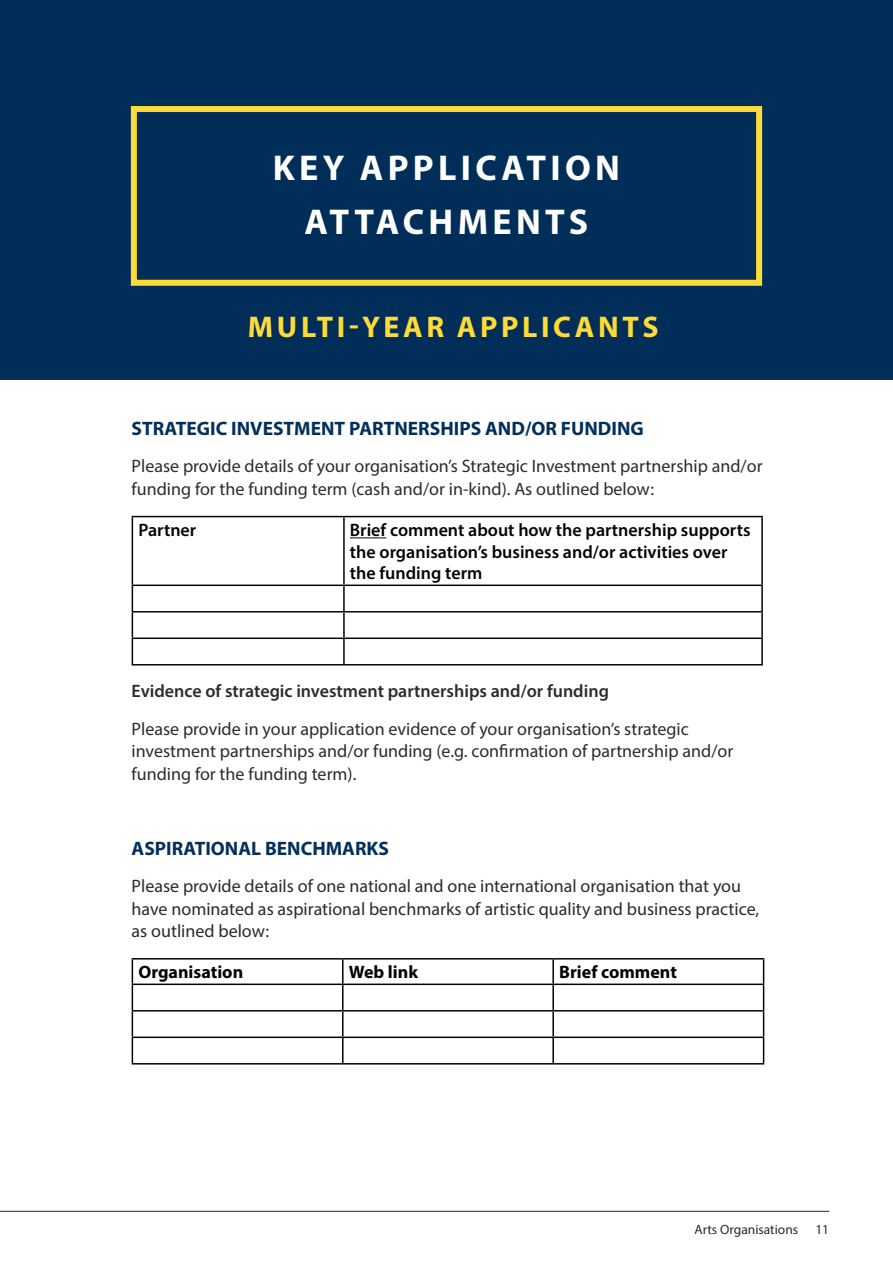
<style>
.page{position:relative;width:893px;height:1263px;background:#fff}
.page>*{position:absolute;margin:0;border:0;box-sizing:border-box;transform-origin:0 0}
.t1{font:700 36px/54px "Myriad Pro";letter-spacing:.12em;color:#fff;text-align:center}
.t2{font:700 30px "Myriad Pro";letter-spacing:.12em;color:#ffdb38}
.t3{font:700 19.5px "Myriad Pro";color:#002e59}
.t4{font:18px/22.5px "Myriad Pro";color:#292927}
.t5{font:18px/22.5px "Myriad Pro";color:#292826}
.t6{font:600 18px/21.6px "Myriad Pro";color:#000}
.t7{font:600 18px "Myriad Pro";color:#292927}
.t8{font:700 18px "Myriad Pro";color:#000}
.t9{font:13.5px "Myriad Pro";color:#292927}
</style>
<div class="page">
<div style="left:0;top:0;width:893px;height:380px;background:#002e59"></div>
<div style="left:131px;top:106px;width:631px;height:180px;border:6px solid #ffdb38"></div>
<hr style="left:0;top:1211px;width:829px;height:1px;background:#292927">
<hr style="left:132px;top:516px;width:212px;height:1px;background:#000">
<hr style="left:132px;top:517px;width:1px;height:67px;background:#000">
<hr style="left:344px;top:516px;width:419px;height:1px;background:#000">
<hr style="left:343px;top:517px;width:2px;height:67px;background:#000">
<hr style="left:761px;top:517px;width:2px;height:67px;background:#000">
<hr style="left:132px;top:584px;width:212px;height:2px;background:#000">
<hr style="left:344px;top:584px;width:419px;height:2px;background:#000">
<hr style="left:343px;top:586px;width:2px;height:25px;background:#000">
<hr style="left:761px;top:586px;width:2px;height:25px;background:#000">
<hr style="left:132px;top:611px;width:212px;height:1px;background:#000">
<hr style="left:344px;top:611px;width:419px;height:1px;background:#000">
<hr style="left:343px;top:612px;width:2px;height:25px;background:#000">
<hr style="left:761px;top:612px;width:2px;height:25px;background:#000">
<hr style="left:132px;top:637px;width:212px;height:2px;background:#000">
<svg style="left:132px;top:586px;width:1px;height:78px"></svg>
<hr style="left:344px;top:637px;width:419px;height:2px;background:#000">
<hr style="left:343px;top:639px;width:2px;height:25px;background:#000">
<hr style="left:761px;top:639px;width:2px;height:25px;background:#000">
<hr style="left:132px;top:664px;width:212px;height:1px;background:#000">
<hr style="left:344px;top:664px;width:419px;height:1px;background:#000">
<hr style="left:350px;top:537px;width:36px;height:1px;background:#000">
<hr style="left:132px;top:958px;width:211px;height:1px;background:#000">
<hr style="left:343px;top:958px;width:210px;height:1px;background:#000">
<hr style="left:342px;top:959px;width:2px;height:24px;background:#000">
<hr style="left:553px;top:958px;width:211px;height:1px;background:#000">
<hr style="left:552px;top:959px;width:2px;height:24px;background:#000">
<hr style="left:132px;top:983px;width:211px;height:2px;background:#000">
<hr style="left:343px;top:983px;width:210px;height:2px;background:#000">
<hr style="left:342px;top:985px;width:2px;height:25px;background:#000">
<hr style="left:553px;top:983px;width:211px;height:2px;background:#000">
<hr style="left:552px;top:985px;width:2px;height:25px;background:#000">
<hr style="left:132px;top:1010px;width:211px;height:1px;background:#000">
<hr style="left:343px;top:1010px;width:210px;height:1px;background:#000">
<hr style="left:342px;top:1011px;width:2px;height:25px;background:#000">
<hr style="left:553px;top:1010px;width:211px;height:1px;background:#000">
<hr style="left:552px;top:1011px;width:2px;height:25px;background:#000">
<hr style="left:132px;top:1036px;width:211px;height:2px;background:#000">
<svg style="left:132px;top:959px;width:1px;height:104px"></svg>
<hr style="left:343px;top:1036px;width:210px;height:2px;background:#000">
<hr style="left:342px;top:1038px;width:2px;height:25px;background:#000">
<hr style="left:553px;top:1036px;width:211px;height:2px;background:#000">
<hr style="left:552px;top:1038px;width:2px;height:25px;background:#000">
<svg style="left:763px;top:959px;width:1px;height:104px"></svg>
<hr style="left:132px;top:1063px;width:211px;height:1px;background:#000">
<hr style="left:343px;top:1063px;width:210px;height:1px;background:#000">
<hr style="left:553px;top:1063px;width:211px;height:1px;background:#000">
<h1 class="t1" style="left:273px;top:140px;width:349px">KEY APPLICATION<br>ATTACHMENTS</h1>
<h2 class="t2" style="left:248px;top:307px;width:412px">MULTI-YEAR APPLICANTS</h2>
<p class="t3" style="left:132px;top:415px;width:514px">STRATEGIC INVESTMENT PARTNERSHIPS AND/OR FUNDING</p>
<p class="t4" style="left:132px;top:455px;width:632px">Please provide details of your organisation’s Strategic Investment partnership and/or funding for the funding term (cash and/or in-kind). As outlined below:</p>
<p class="t6" style="left:138px;top:519px;width:59px">Partner</p>
<p class="t6" style="left:350px;top:519px;width:402px">Brief comment about how the partnership supports the organisation’s business and/or activities over the funding term</p>
<p class="t7" style="left:132px;top:679px;width:479px">Evidence of strategic investment partnerships and/or funding</p>
<p class="t4" style="left:132px;top:717px;width:603px">Please provide in your application evidence of your organisation’s strategic investment partnerships and/or funding (e.g. confirmation of partnership and/or funding for the funding term).</p>
<p class="t3" style="left:132px;top:835px;width:259px">ASPIRATIONAL BENCHMARKS</p>
<p class="t5" style="left:132px;top:874px;width:629px">Please provide details of one national and one international organisation that you have nominated as aspirational benchmarks of artistic quality and business practice, as outlined below:</p>
<p class="t8" style="left:138px;top:960px;width:106px">Organisation</p>
<p class="t8" style="left:349px;top:960px;width:71px">Web link</p>
<p class="t8" style="left:559px;top:960px;width:119px">Brief comment</p>
<p class="t9" style="left:694px;top:1221px;width:105px">Arts Organisations</p>
<p class="t9" style="left:815px;top:1221px;width:15px">11</p>
</div>
